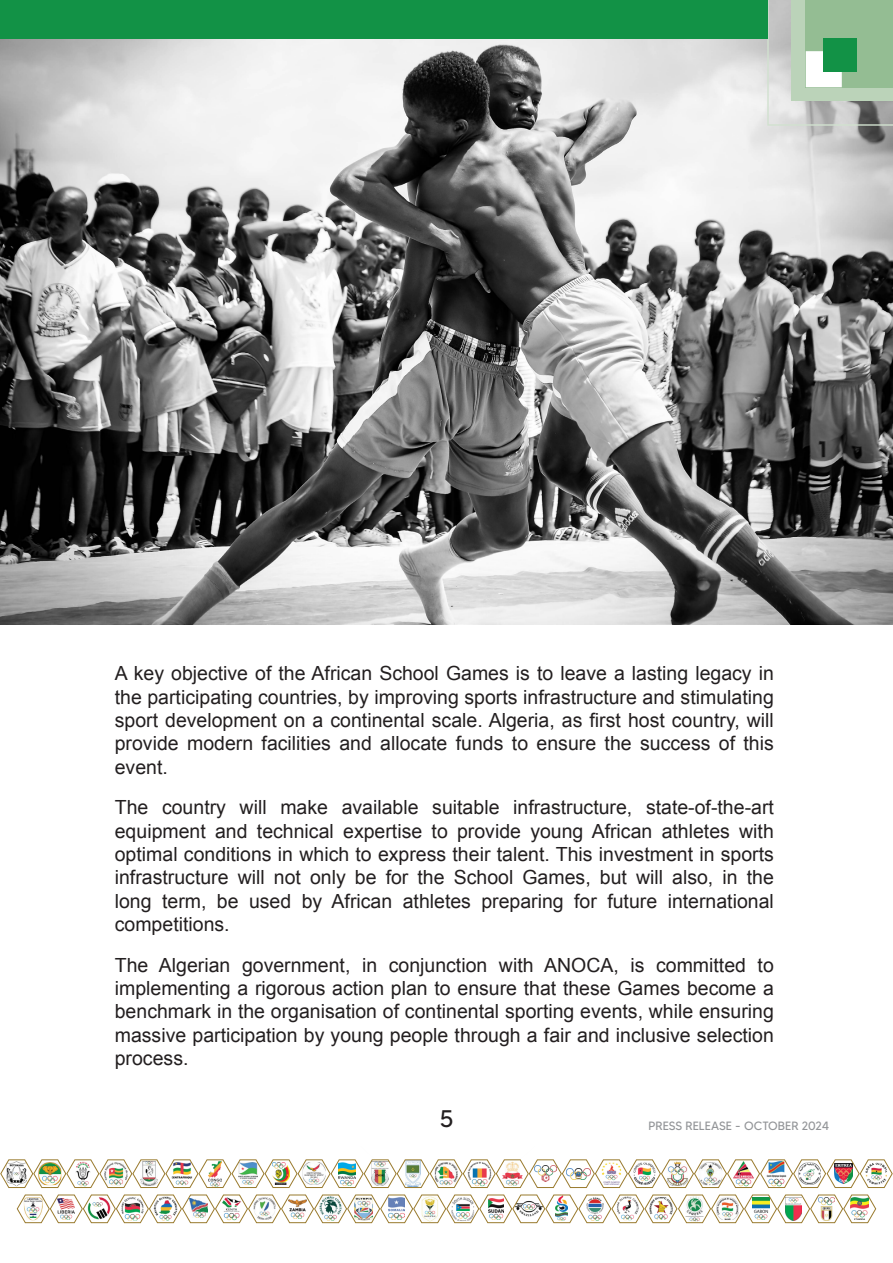
<style>
.page{position:relative;width:893px;height:1263px;background:#fff}
.page>*{position:absolute;margin:0;border:0;box-sizing:border-box;transform-origin:0 0}
.t1{font:24px "MADETOMMY";color:#231f20}
.t2{font:19.5px/23.4px "Arial";color:#231f20;text-align:justify}
.t3{font:12px "MADETOMMY";color:#939598}
</style>
<div class="page">
<img style="left:0;top:1159px;width:893px;height:29px">
<img style="left:16px;top:1194px;width:860px;height:29px">
<img style="left:0;top:38px;width:893px;height:586px">
<svg style="left:767px;top:0;width:126px;height:126px;background:#bfc1c0"></svg>
<div style="left:791px;top:0;width:102px;height:101px;background:#bbd3b9"></div>
<div style="left:806px;top:0;width:87px;height:87px;background:#94bd93"></div>
<div style="left:806px;top:51px;width:36px;height:36px;background:#fff;border:3px solid #fff"></div>
<div style="left:824px;top:38px;width:33px;height:33px;background:#129246"></div>
<div style="left:0;top:0;width:767px;height:38px;background:#129246"></div>
<p class="t2" style="left:115px;top:662px;width:661px">A key objective of the African School Games is to leave a lasting legacy in the participating countries, by improving sports infrastructure and stimulating sport development on a continental scale. Algeria, as first host country, will provide modern facilities and allocate funds to ensure the success of this event.</p>
<p class="t2" style="left:115px;top:796px;width:661px">The country will make available suitable infrastructure, state-of-the-art equipment and technical expertise to provide young African athletes with optimal conditions in which to express their talent. This investment in sports infrastructure will not only be for the School Games, but will also, in the long term, be used by African athletes preparing for future international competitions.</p>
<p class="t2" style="left:115px;top:953px;width:661px">The Algerian government, in conjunction with ANOCA, is committed to implementing a rigorous action plan to ensure that these Games become a benchmark in the organisation of continental sporting events, while ensuring massive participation by young people through a fair and inclusive selection process.</p>
<p class="t1" style="left:440px;top:1103px;width:15px">5</p>
<p class="t3" style="left:648px;top:1118px;width:182px">PRESS RELEASE - OCTOBER 2024</p>
</div>
